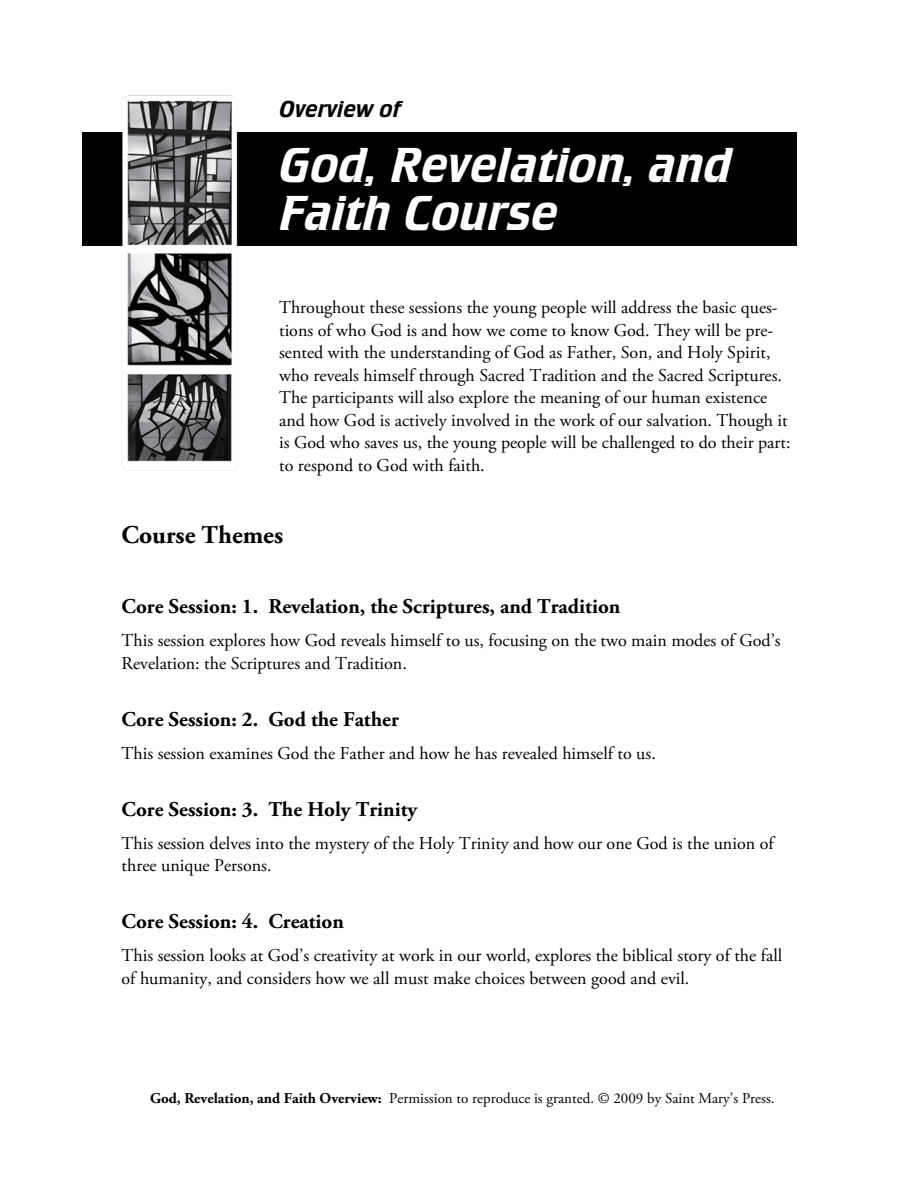
<style>
.page{position:relative;width:905px;height:1188px;background:#fff}
.page>*{position:absolute;margin:0;border:0;box-sizing:border-box;transform-origin:0 0}
.t1{font:italic 45px/48px "Crillee SBOP";color:#fff}
.t2{font:700 25.5px "Adobe Garamond Pro";color:#000}
.t3{font:700 21px "Adobe Garamond Pro";color:#000}
.t4{font:italic 21px "Crillee SBOP";color:#000}
.t5{font:18px/22.5px "Adobe Garamond Pro";color:#000}
.t6{font:15px "Adobe Garamond Pro";color:#000}
.s1{font-weight:700}
</style>
<div class="page">
<div style="left:82px;top:132px;width:714px;height:114px;background:#000"></div>
<img style="left:122px;top:95px;width:116px;height:376px">
<p class="t4" style="left:279px;top:97px;width:123px">Overview of</p>
<h1 class="t1" style="left:279px;top:141px;width:454px">God, Revelation, and<br>Faith Course</h1>
<p class="t5" style="left:279px;top:297px;width:513px">Throughout these sessions the young people will address the basic ques&shy;tions of who God is and how we come to know God. They will be pre&shy;sented with the understanding of God as Father, Son, and Holy Spirit, who reveals himself through Sacred Tradition and the Sacred Scriptures.<br>The participants will also explore the meaning of our human existence and how God is actively involved in the work of our salvation. Though it is God who saves us, the young people will be challenged to do their part: to respond to God with faith.</p>
<h2 class="t2" style="left:122px;top:520px;width:163px">Course Themes</h2>
<p class="t3" style="left:122px;top:594px;width:500px">Core Session: 1. Revelation, the Scriptures, and Tradition</p>
<p class="t5" style="left:122px;top:630px;width:660px">This session explores how God reveals himself to us, focusing on the two main modes of God’s<br>Revelation: the Scriptures and Tradition.</p>
<p class="t3" style="left:122px;top:707px;width:279px">Core Session: 2. God the Father</p>
<p class="t5" style="left:122px;top:743px;width:536px">This session examines God the Father and how he has revealed himself to us.</p>
<p class="t3" style="left:122px;top:797px;width:297px">Core Session: 3. The Holy Trinity</p>
<p class="t5" style="left:122px;top:833px;width:653px">This session delves into the mystery of the Holy Trinity and how our one God is the union of three unique Persons.</p>
<p class="t3" style="left:122px;top:909px;width:224px">Core Session: 4. Creation</p>
<p class="t5" style="left:122px;top:945px;width:662px">This session looks at God’s creativity at work in our world, explores the biblical story of the fall of humanity, and considers how we all must make choices between good and evil.</p>
<p class="t6" style="left:150px;top:1089px;width:626px"><span class="s1">God, Revelation, and Faith Overview:</span> Permission to reproduce is granted. © 2009 by Saint Mary’s Press.</p>
</div>
